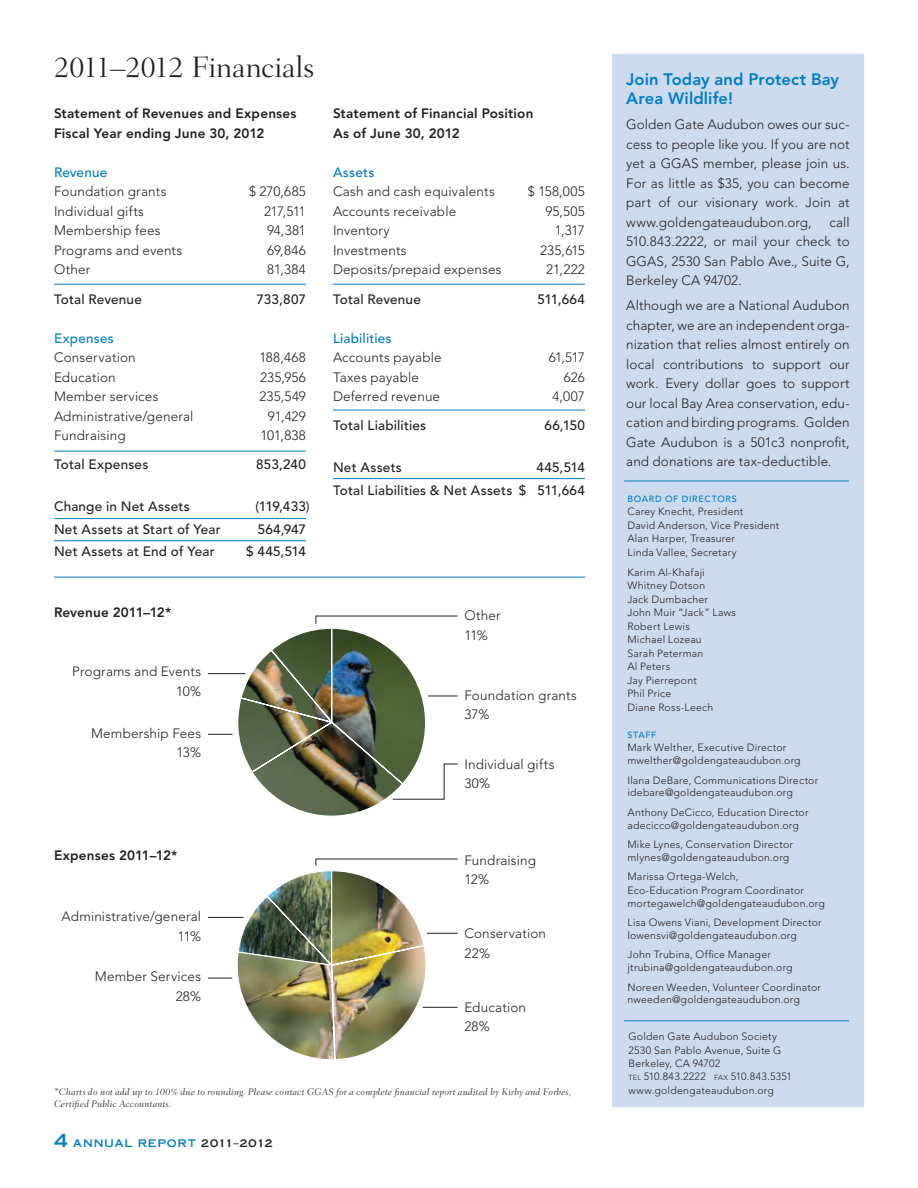
<style>
.page{position:relative;width:918px;height:1188px;background:#fff}
.page>*{position:absolute;margin:0;border:0;box-sizing:border-box;transform-origin:0 0}
.t1{font:300 30px "Fairfield LH";letter-spacing:-.01em;color:#231f20}
.t2{font:800 16.5px/19.5px "Avenir";letter-spacing:.005em;color:#007cc2}
.t3{font:300 13.5px/19.5px "Avenir";letter-spacing:.01em;color:#231f20}
.t4{font:500 13.5px/22.5px "Avenir";letter-spacing:.015em;color:#231f20;text-align:right}
.t5{font:800 13.5px/19.5px "Avenir";letter-spacing:.015em;color:#231f20}
.t6{font:500 13.5px "Avenir";letter-spacing:.015em;color:#007cc2}
.t7{font:300 10.5px/13.5px "Avenir";letter-spacing:.02em;color:#231f20}
.t8{font:10.5px "Copperplate Thirty One AB";letter-spacing:.065em;color:#007cc2}
.t9{font:italic 300 9.75px "Fairfield LH";letter-spacing:.015em;color:#231f20}
.t10{font:500 9px "Avenir";letter-spacing:.075em;color:#007cc2}
.s1{font-size:7.35px}
.s2{font-size:18px}
.s3{color:#231f20}
</style>
<div class="page">
<div style="left:612px;top:54px;width:252px;height:1053px;background:#cddbef"></div>
<hr style="left:54px;top:577px;width:531px;height:1px;background:#007cc2">
<hr style="left:624px;top:481px;width:225px;height:1px;background:#007cc2">
<hr style="left:624px;top:1020px;width:225px;height:1px;background:#007cc2">
<hr style="left:54px;top:284px;width:252px;height:1px;background:#007cc2">
<hr style="left:333px;top:284px;width:252px;height:1px;background:#007cc2">
<hr style="left:54px;top:451px;width:252px;height:1px;background:#007cc2">
<hr style="left:333px;top:410px;width:252px;height:1px;background:#007cc2">
<hr style="left:54px;top:518px;width:252px;height:1px;background:#007cc2">
<hr style="left:333px;top:478px;width:252px;height:1px;background:#007cc2">
<hr style="left:54px;top:540px;width:252px;height:1px;background:#007cc2">
<img style="left:208px;top:616px;width:250px;height:200px">
<img style="left:208px;top:859px;width:250px;height:201px">
<h1 class="t1" style="left:54px;top:54px;width:262px">2011–2012 Financials</h1>
<p class="t5" style="left:54px;top:105px;width:244px">Statement of Revenues and Expenses<br>Fiscal Year ending June 30, 2012</p>
<p class="t6" style="left:54px;top:166px;width:55px">Revenue</p>
<p class="t3" style="left:54px;top:183px;width:114px">Foundation grants</p>
<p class="t3" style="left:249px;top:183px;width:58px">$ 270,685</p>
<p class="t3" style="left:54px;top:202px;width:92px">Individual gifts</p>
<p class="t3" style="left:264px;top:202px;width:43px">217,511</p>
<p class="t3" style="left:54px;top:222px;width:108px">Membership fees</p>
<p class="t3" style="left:267px;top:222px;width:40px">94,381</p>
<p class="t3" style="left:54px;top:241px;width:130px">Programs and events</p>
<p class="t3" style="left:267px;top:241px;width:40px">69,846</p>
<p class="t3" style="left:54px;top:261px;width:38px">Other</p>
<p class="t3" style="left:267px;top:261px;width:40px">81,384</p>
<p class="t4" style="left:54px;top:289px;width:89px">Total Revenue</p>
<p class="t4" style="left:257px;top:289px;width:51px">733,807</p>
<p class="t6" style="left:54px;top:332px;width:61px">Expenses</p>
<p class="t3" style="left:54px;top:349px;width:83px">Conservation</p>
<p class="t3" style="left:259px;top:349px;width:48px">188,468</p>
<p class="t3" style="left:54px;top:368px;width:63px">Education</p>
<p class="t3" style="left:260px;top:368px;width:47px">235,956</p>
<p class="t3" style="left:54px;top:388px;width:106px">Member services</p>
<p class="t3" style="left:259px;top:388px;width:48px">235,549</p>
<p class="t3" style="left:54px;top:407px;width:141px">Administrative/general</p>
<p class="t3" style="left:268px;top:407px;width:40px">91,429</p>
<p class="t3" style="left:54px;top:427px;width:73px">Fundraising</p>
<p class="t3" style="left:261px;top:427px;width:47px">101,838</p>
<p class="t4" style="left:54px;top:455px;width:96px">Total Expenses</p>
<p class="t4" style="left:256px;top:455px;width:51px">853,240</p>
<p class="t4" style="left:54px;top:497px;width:137px">Change in Net Assets</p>
<p class="t4" style="left:256px;top:497px;width:56px">(119,433)</p>
<p class="t4" style="left:54px;top:519px;width:168px">Net Assets at Start of Year</p>
<p class="t4" style="left:258px;top:519px;width:50px">564,947</p>
<p class="t4" style="left:54px;top:542px;width:162px">Net Assets at End of Year</p>
<p class="t4" style="left:246px;top:542px;width:61px">$ 445,514</p>
<p class="t5" style="left:333px;top:105px;width:202px">Statement of Financial Position<br>As of June 30, 2012</p>
<p class="t6" style="left:333px;top:166px;width:43px">Assets</p>
<p class="t3" style="left:333px;top:183px;width:163px">Cash and cash equivalents</p>
<p class="t3" style="left:528px;top:183px;width:59px">$ 158,005</p>
<p class="t3" style="left:333px;top:202px;width:125px">Accounts receivable</p>
<p class="t3" style="left:545px;top:202px;width:41px">95,505</p>
<p class="t3" style="left:333px;top:222px;width:58px">Inventory</p>
<p class="t3" style="left:555px;top:222px;width:32px">1,317</p>
<p class="t3" style="left:333px;top:241px;width:75px">Investments</p>
<p class="t3" style="left:540px;top:241px;width:46px">235,615</p>
<p class="t3" style="left:333px;top:261px;width:170px">Deposits/prepaid expenses</p>
<p class="t3" style="left:546px;top:261px;width:40px">21,222</p>
<p class="t4" style="left:333px;top:289px;width:89px">Total Revenue</p>
<p class="t4" style="left:538px;top:289px;width:49px">511,664</p>
<p class="t6" style="left:333px;top:332px;width:60px">Liabilities</p>
<p class="t3" style="left:333px;top:349px;width:110px">Accounts payable</p>
<p class="t3" style="left:549px;top:349px;width:38px">61,517</p>
<p class="t3" style="left:333px;top:368px;width:87px">Taxes payable</p>
<p class="t3" style="left:564px;top:368px;width:23px">626</p>
<p class="t3" style="left:333px;top:388px;width:109px">Deferred revenue</p>
<p class="t3" style="left:553px;top:388px;width:34px">4,007</p>
<p class="t4" style="left:333px;top:416px;width:95px">Total Liabilities</p>
<p class="t4" style="left:545px;top:416px;width:42px">66,150</p>
<p class="t4" style="left:333px;top:458px;width:70px">Net Assets</p>
<p class="t4" style="left:333px;top:458px;width:253px">445,514<br>Total Liabilities &amp; Net Assets $ 511,664</p>
<p class="t5" style="left:54px;top:604px;width:119px">Revenue 2011–12*</p>
<p class="t3" style="left:72px;top:663px;width:130px;text-align:right">Programs and Events<br>10%</p>
<p class="t3" style="left:91px;top:724px;width:112px;text-align:right">Membership Fees<br>13%</p>
<p class="t3" style="left:464px;top:607px;width:38px">Other<br>11%</p>
<p class="t3" style="left:464px;top:686px;width:114px">Foundation grants<br>37%</p>
<p class="t3" style="left:464px;top:755px;width:92px">Individual gifts<br>30%</p>
<p class="t5" style="left:54px;top:847px;width:125px">Expenses 2011–12*</p>
<p class="t3" style="left:62px;top:908px;width:141px;text-align:right">Administrative/general<br>11%</p>
<p class="t3" style="left:95px;top:968px;width:108px;text-align:right">Member Services<br>28%</p>
<p class="t3" style="left:464px;top:851px;width:73px">Fundraising<br>12%</p>
<p class="t3" style="left:464px;top:925px;width:83px">Conservation<br>22%</p>
<p class="t3" style="left:464px;top:998px;width:63px">Education<br>28%</p>
<p class="t2" style="left:626px;top:71px;width:214px">Join Today and Protect Bay<br>Area Wildlife!</p>
<p class="t3" style="left:626px;top:116px;width:225px;text-align:justify">Golden Gate Audubon owes our suc&shy;cess to people like you. If you are not yet a GGAS member, please join us.<br>For as little as $35, you can become part of our visionary work. Join at www.goldengateaudubon.org,</p>
<p class="t3" style="left:626px;top:213px;width:225px;text-align:justify;text-indent:203px">call 510.843.2222, or mail your check to GGAS, 2530 San Pablo Ave., Suite G, Berkeley CA 94702.</p>
<p class="t3" style="left:626px;top:297px;width:225px;text-align:justify">Although we are a National Audubon chapter, we are an independent orga&shy;nization that relies almost entirely on local contributions to support our work. Every dollar goes to support our local Bay Area conservation, edu&shy;cation and birding programs. Golden Gate Audubon is a 501c3 nonprofit, and donations are tax-deductible.</p>
<p class="t10" style="left:627px;top:494px;width:111px">BOARD OF DIRECTORS</p>
<p class="t7" style="left:627px;top:505px;width:153px">Carey Knecht, President<br>David Anderson, Vice President<br>Alan Harper, Treasurer<br>Linda Vallee, Secretary</p>
<p class="t7" style="left:627px;top:566px;width:110px">Karim Al-Khafaji<br>Whitney Dotson<br>Jack Dumbacher<br>John Muir “Jack” Laws<br>Robert Lewis<br>Michael Lozeau<br>Sarah Peterman<br>Al Peters<br>Jay Pierrepont<br>Phil Price<br>Diane Ross-Leech</p>
<p class="t10" style="left:627px;top:731px;width:30px">STAFF</p>
<p class="t7" style="left:627px;top:742px;width:175px;line-height:12.8px">Mark Welther, Executive Director mwelther@goldengateaudubon.org</p>
<p class="t7" style="left:627px;top:774px;width:192px;line-height:12.8px">Ilana DeBare, Communications Director idebare@goldengateaudubon.org</p>
<p class="t7" style="left:627px;top:807px;width:183px;line-height:12.8px">Anthony DeCicco, Education Director adecicco@goldengateaudubon.org</p>
<p class="t7" style="left:627px;top:839px;width:167px;line-height:12.8px">Mike Lynes, Conservation Director mlynes@goldengateaudubon.org</p>
<p class="t7" style="left:627px;top:871px;width:199px">Marissa Ortega-Welch,<br>Eco-Education Program Coordinator mortegawelch@goldengateaudubon.org</p>
<p class="t7" style="left:627px;top:917px;width:196px;line-height:12.8px">Lisa Owens Viani, Development Director lowensvi@goldengateaudubon.org</p>
<p class="t7" style="left:627px;top:949px;width:167px;line-height:12.8px">John Trubina, Office Manager jtrubina@goldengateaudubon.org</p>
<p class="t7" style="left:627px;top:981px;width:195px;line-height:12.8px">Noreen Weeden, Volunteer Coordinator nweeden@goldengateaudubon.org</p>
<p class="t7" style="left:629px;top:1030px;width:165px">Golden Gate Audubon Society<br>2530 San Pablo Avenue, Suite G<br>Berkeley, CA 94702<br><span class="s1">TEL</span> 510.843.2222 <span class="s1">FAX</span> 510.843.5351</p>
<p class="t9" style="left:54px;top:1088px;width:519px">*Charts do not add up to 100% due to rounding. Please contact GGAS for a complete financial report audited by Kirby and Forbes,</p>
<p class="t7" style="left:629px;top:1084px;width:147px">www.goldengateaudubon.org</p>
<p class="t9" style="left:54px;top:1100px;width:119px">Certified Public Accountants.</p>
<p class="t8" style="left:54px;top:1138px;width:220px"><span class="s2">4</span> ANNUAL REPORT <span class="s3">2011–2012</span></p>
</div>
